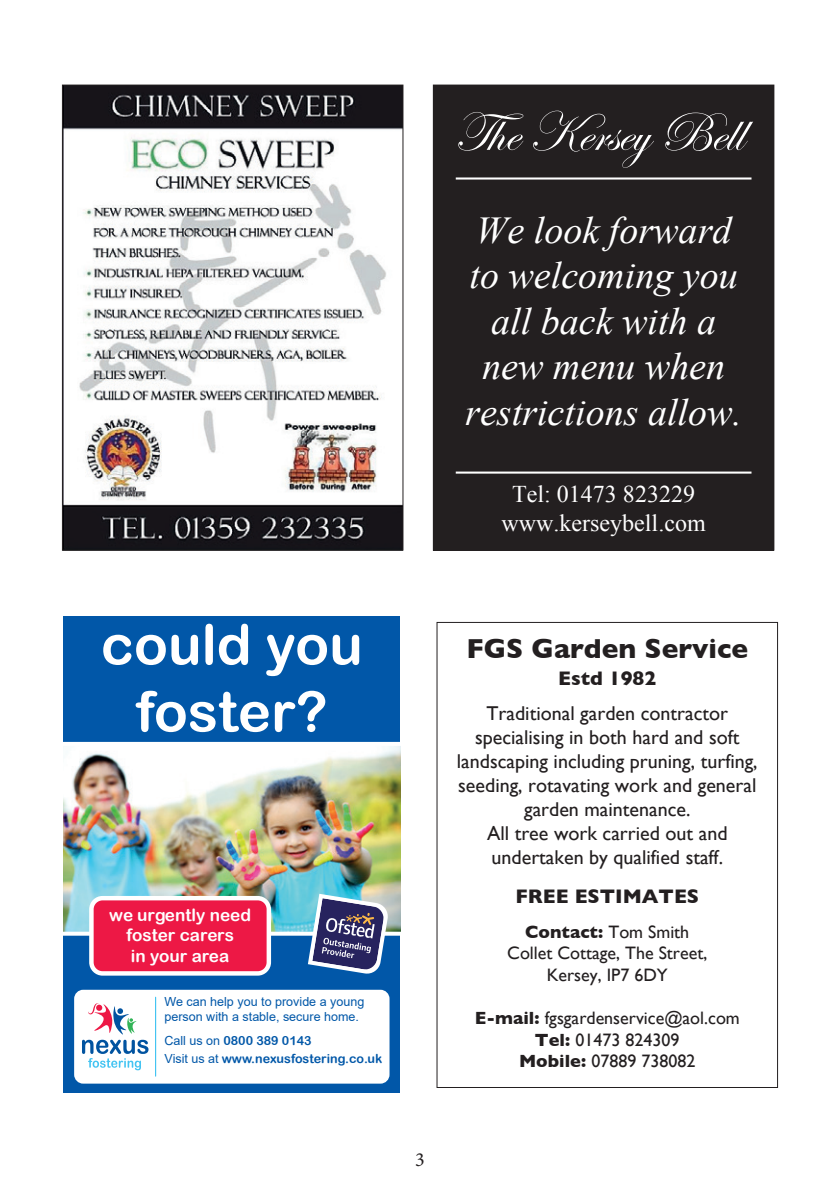
<style>
.page{position:relative;width:840px;height:1191px;background:#fff}
.page>*{position:absolute;margin:0;border:0;box-sizing:border-box;transform-origin:0 0}
.t1{font:56px "Edwardian Script ITC";color:#fff}
.t2{font:55.8px/67px "Arial Rounded MT Bold";color:#fff;text-align:center}
.t3{font:italic 38px/45.6px "Times New Roman";color:#fff;text-align:center}
.t4{font:700 28px "Gill Sans";color:#231f20}
.t5{font:24px/28.8px "Times New Roman";color:#fff;text-align:center}
.t6{font:20px/24px "Gill Sans";color:#231f20;text-align:center}
.t7{font:700 20px "Gill Sans";color:#231f20}
.t8{font:20px "Minion Pro";color:#231f20}
.t9{font:18px/21.6px "Gill Sans";color:#231f20;text-align:center}
.t10{font:17px/20.6px "Arial Rounded MT Bold";color:#fff;text-align:center}
.t11{font:12.6px/15px "Arial";color:#0157a8}
.t12{font:12.6px/18.2px "Arial Rounded MT Bold";color:#0157a8}
.s1{font-family:"Arial"}
.s2{font-weight:700}
</style>
<div class="page">
<div style="left:433px;top:85px;width:340px;height:465px;background:#231f20"></div>
<div style="left:432px;top:85px;width:342px;height:465px;border:1px solid #231f20"></div>
<hr style="left:455px;top:177px;width:296px;height:2px;background:#fff">
<hr style="left:455px;top:471px;width:296px;height:2px;background:#fff">
<img style="left:64px;top:87px;width:337px;height:461px">
<div style="left:62px;top:85px;width:341px;height:465px;border:1px solid #231f20"></div>
<div style="left:436px;top:622px;width:341px;height:466px;border:1px solid #231f20"></div>
<img style="left:63px;top:746px;width:337px;height:185px">
<div style="left:63px;top:617px;width:337px;height:127px;background:#0157a8"></div>
<div style="left:63px;top:933px;width:337px;height:160px;background:#0157a8"></div>
<svg style="left:63px;top:931px;width:337px;height:4px"></svg>
<svg style="left:308px;top:893px;width:80px;height:81px"></svg>
<div style="left:91px;top:898px;width:178px;height:75px;background:#ed1845;border-radius:11px"></div>
<div style="left:89px;top:896px;width:182px;height:79px;border:4px solid #fff;border-radius:11px"></div>
<div style="left:76px;top:992px;width:311px;height:89px;background:#fff;border-radius:7px"></div>
<div style="left:74px;top:989px;width:315px;height:94px;border:5px solid #fff;border-radius:7px"></div>
<svg style="left:82px;top:1003px;width:66px;height:67px"></svg>
<hr style="left:155px;top:997px;width:1px;height:79px;background:#44c4f2">
<hr style="left:63px;top:742px;width:337px;height:4px;background:#fff">
<h1 class="t1" style="left:454px;top:102px;width:290px">The Kersey Bell</h1>
<h3 class="t3" style="left:465px;top:206px;width:278px">We look forward to welcoming you all back with a new menu when restrictions allow.</h3>
<p class="t5" style="left:501px;top:479px;width:205px">Tel: 01473 823229 www.kerseybell.com</p>
<h2 class="t2" style="left:101px;top:610px;width:263px">could you foster?</h2>
<p class="t10" style="left:109px;top:904px;width:143px">we urgently need foster carers<br>in your area</p>
<p class="t11" style="left:164px;top:993px;width:201px">We can help you to provide a young person with a stable, secure home.</p>
<p class="t12" style="left:164px;top:1031px;width:219px"><span class="s1">Call us on</span> 0800 389 0143<br><span class="s1">Visit us at</span> www.nexusfostering.co.uk</p>
<p class="t8" style="left:415px;top:1146px;width:11px">3</p>
<h3 class="t4" style="left:466px;top:626px;width:283px">FGS Garden Service</h3>
<p class="t7" style="left:558px;top:662px;width:100px">Estd 1982</p>
<p class="t6" style="left:456px;top:700px;width:302px">Traditional garden contractor specialising in both hard and soft landscaping including pruning, turfing, seeding, rotavating work and general garden maintenance.<br>All tree work carried out and undertaken by qualified staff.</p>
<p class="t7" style="left:515px;top:880px;width:185px">FREE ESTIMATES</p>
<p class="t9" style="left:507px;top:920px;width:201px"><span class="s2">Contact:</span> Tom Smith<br>Collet Cottage, The Street,<br>Kersey, IP7 6DY</p>
<p class="t9" style="left:474px;top:1007px;width:266px"><span class="s2">E-mail:</span> fgsgardenservice@aol.com<br><span class="s2">Tel:</span> 01473 824309<br><span class="s2">Mobile:</span> 07889 738082</p>
</div>
